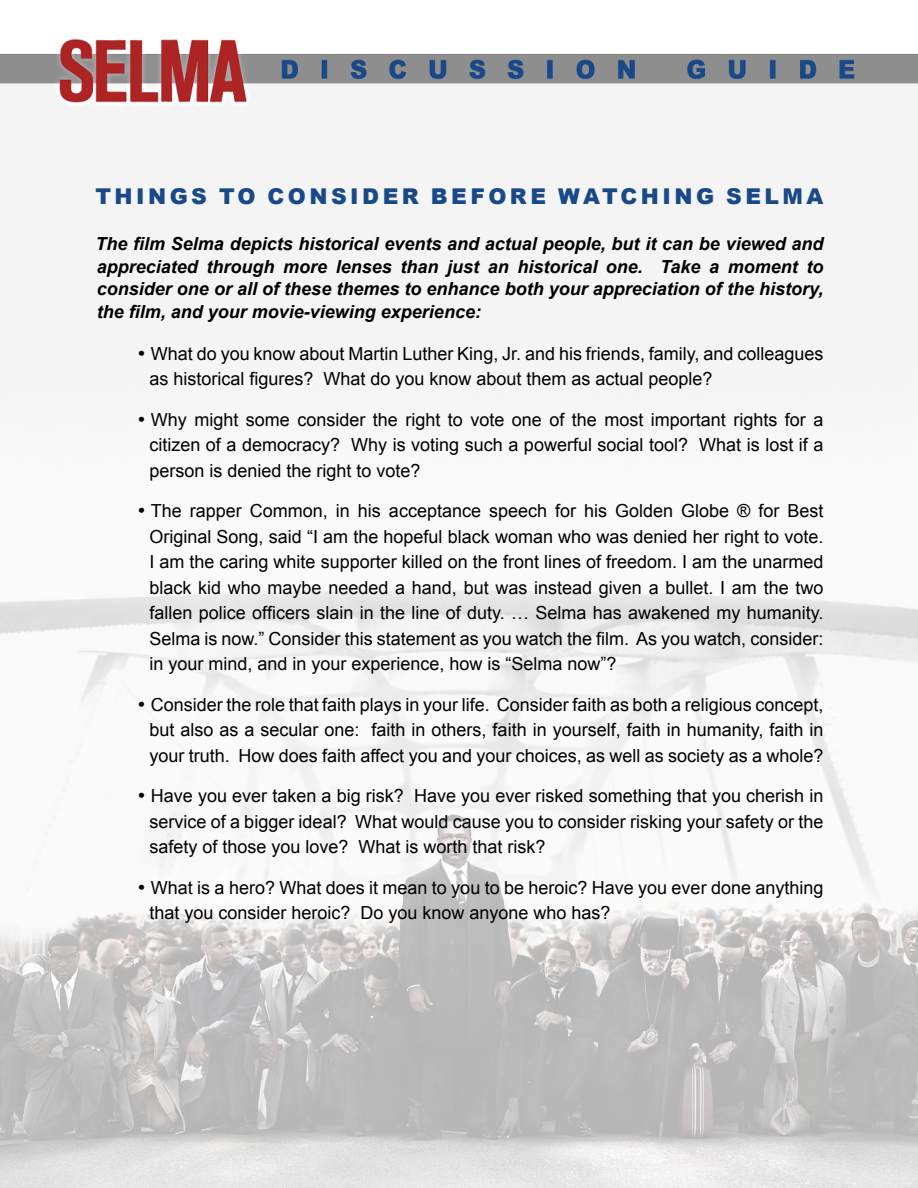
<style>
.page{position:relative;width:918px;height:1188px;background:#fff}
.page>*{position:absolute;margin:0;border:0;box-sizing:border-box;transform-origin:0 0}
.t1{font:900 21.75px "Arial";letter-spacing:.16em;color:#1a4989}
.t2{font:18px/25.5px "Arial";color:#000;text-align:justify}
.t3{font:italic 700 18px/22.5px "Arial";color:#000;text-align:justify}
</style>
<div class="page">
<img style="left:0;top:39px;width:918px;height:1149px">
<p class="t1" style="left:95px;top:180px;width:730px">THINGS TO CONSIDER B EF ORE WATCHING SELMA</p>
<p class="t3" style="left:95px;top:233px;width:731px">The film Selma depicts historical events and actual people, but it can be viewed and appreciated through more lenses than just an historical one. Take a moment to consider one or all of these themes to enhance both your appreciation of the history, the film, and your movie-viewing experience:</p>
<p class="t2" style="left:149px;top:341px;width:676px;text-indent:-12px">• What do you know about Martin Luther King, Jr. and his friends, family, and colleagues as historical figures? What do you know about them as actual people?</p>
<p class="t2" style="left:149px;top:407px;width:676px;text-indent:-12px">• Why might some consider the right to vote one of the most important rights for a citizen of a democracy? Why is voting such a powerful social tool? What is lost if a person is denied the right to vote?</p>
<p class="t2" style="left:149px;top:498px;width:676px;text-indent:-12px">• The rapper Common, in his acceptance speech for his Golden Globe ® for Best Original Song, said “I am the hopeful black woman who was denied her right to vote.<br>I am the caring white supporter killed on the front lines of freedom. I am the unarmed black kid who maybe needed a hand, but was instead given a bullet. I am the two fallen police officers slain in the line of duty. … Selma has awakened my humanity.<br>Selma is now.” Consider this statement as you watch the film. As you watch, consider: in your mind, and in your experience, how is “Selma now”?</p>
<p class="t2" style="left:149px;top:692px;width:676px;text-indent:-12px">• Consider the role that faith plays in your life. Consider faith as both a religious concept, but also as a secular one: faith in others, faith in yourself, faith in humanity, faith in your truth. How does faith affect you and your choices, as well as society as a whole?</p>
<p class="t2" style="left:149px;top:783px;width:676px;text-indent:-12px">• Have you ever taken a big risk? Have you ever risked something that you cherish in service of a bigger ideal? What would cause you to consider risking your safety or the safety of those you love? What is worth that risk?</p>
<p class="t2" style="left:149px;top:875px;width:676px;text-indent:-12px">• What is a hero? What does it mean to you to be heroic? Have you ever done anything that you consider heroic? Do you know anyone who has?</p>
</div>
